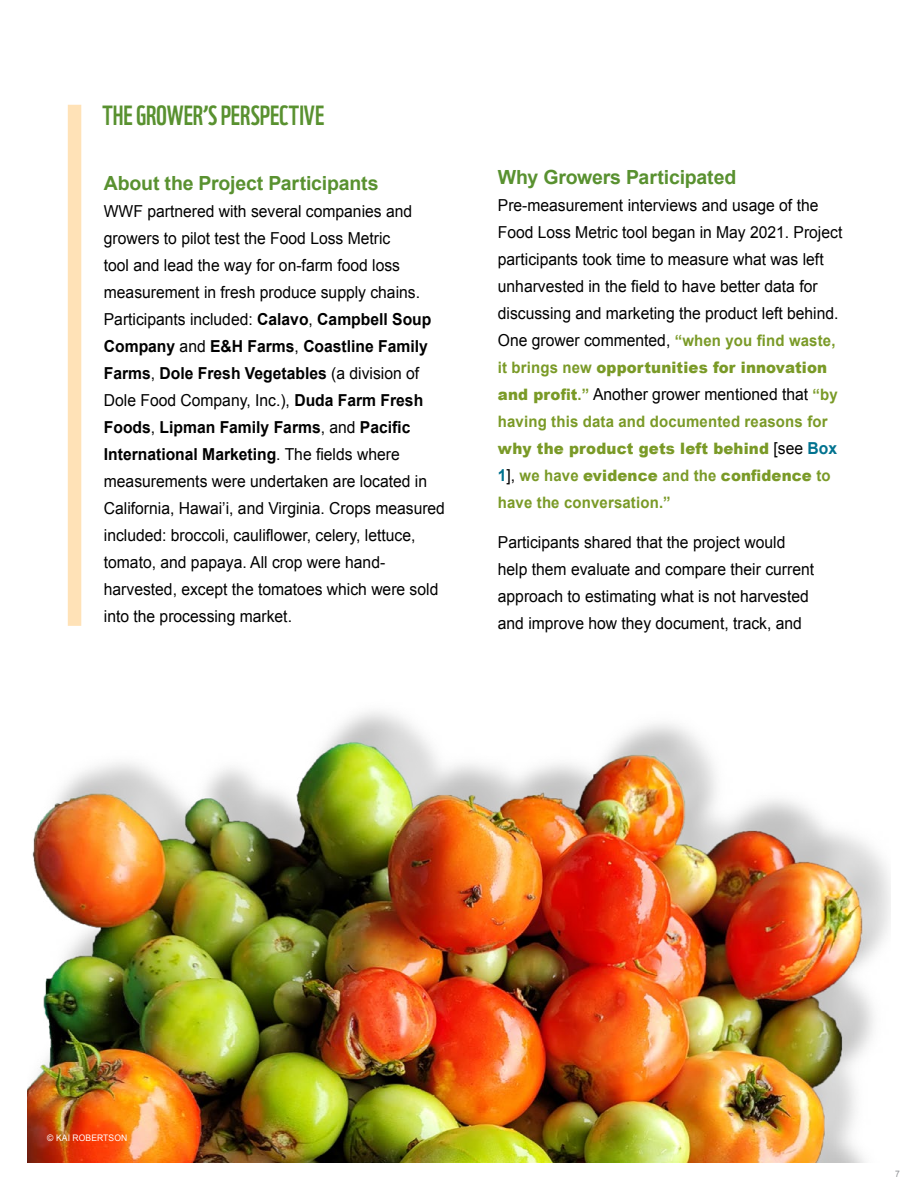
<style>
.page{position:relative;width:918px;height:1188px;background:#fff}
.page>*{position:absolute;margin:0;border:0;box-sizing:border-box;transform-origin:0 0}
.t1{font:27px "WWF";letter-spacing:-.005em;color:#599130}
.t2{font:700 19.5px "Arial";letter-spacing:-.01em;color:#599130}
.t3{font:16.5px/27px "Arial";color:#000;scale:.95 1}
.t4{font:700 15.75px/27px "Arial";letter-spacing:.01em;color:#7a9a27;scale:.95 1}
.t5{font:900 15.75px "Arial";letter-spacing:.01em;color:#7a9a27;scale:.95 1}
.t6{font:9px "Arial";letter-spacing:.01em;color:#fff;scale:.95 1}
.t7{font:9px "Arial";color:#939598;scale:.95 1}
.s1{font-weight:700}
.s2{font-weight:700;font-size:15.75px;color:#7a9a27}
.s3{font-weight:900;font-size:15.75px;color:#7a9a27}
.s4{font-weight:900}
.s5{font-weight:400;font-size:16.5px;color:#000}
.s6{font-size:16.5px;color:#00728f}
</style>
<div class="page">
<div style="left:68px;top:105px;width:13px;height:521px;background:#ffe2b7"></div>
<img style="left:27px;top:711px;width:864px;height:451px">
<h1 class="t1" style="left:103px;top:94px;width:223px">THE GROWER’S PERSPECTIVE</h1>
<p class="t2" style="left:104px;top:171px;width:276px">About the Project Participants</p>
<p class="t3" style="left:104px;top:198px;width:361px">WWF partnered with several companies and growers to pilot test the Food Loss Metric<br>tool and lead the way for on-farm food loss measurement in fresh produce supply chains.<br>Participants included: <span class="s1">Calavo</span>, <span class="s1">Campbell Soup Company</span> and <span class="s1">E&amp;H Farms</span>, <span class="s1">Coastline Family Farms</span>, <span class="s1">Dole Fresh Vegetables</span> (a division of Dole Food Company, Inc.), <span class="s1">Duda Farm Fresh Foods</span>, <span class="s1">Lipman Family Farms</span>, and <span class="s1">Pacific International Marketing</span>. The fields where measurements were undertaken are located in California, Hawai’i, and Virginia. Crops measured included: broccoli, cauliflower, celery, lettuce, tomato, and papaya. All crop were hand&shy;harvested, except the tomatoes which were sold into the processing market.</p>
<p class="t2" style="left:498px;top:164px;width:240px">Why Growers Participated</p>
<p class="t3" style="left:498px;top:192px;width:364px">Pre-measurement interviews and usage of the Food Loss Metric tool began in May 2021. Project participants took time to measure what was left unharvested in the field to have better data for discussing and marketing the product left behind.<br>One grower commented, <span class="s2">“when you find waste,</span></p>
<p class="t5" style="left:498px;top:356px;width:348px"><span class="s1">it brings new</span> opportunities for innovation</p>
<p class="t3" style="left:498px;top:381px;width:359px"><span class="s3">and profit</span><span class="s2">.”</span> Another grower mentioned that <span class="s2">“by</span></p>
<p class="t4" style="left:498px;top:408px;width:359px">having this data and documented reasons for <span class="s4">why the product gets left behind</span> <span class="s5">[see</span> <span class="s6">Box 1</span><span class="s5">],</span> we have <span class="s4">evidence</span> and the <span class="s4">confidence</span> to have the conversation.”</p>
<p class="t3" style="left:498px;top:529px;width:334px">Participants shared that the project would help them evaluate and compare their current approach to estimating what is not harvested and improve how they document, track, and</p>
<p class="t6" style="left:47px;top:1132px;width:86px">© KAI ROBERTSON</p>
<p class="t7" style="left:895px;top:1167px;width:7px">7</p>
</div>
